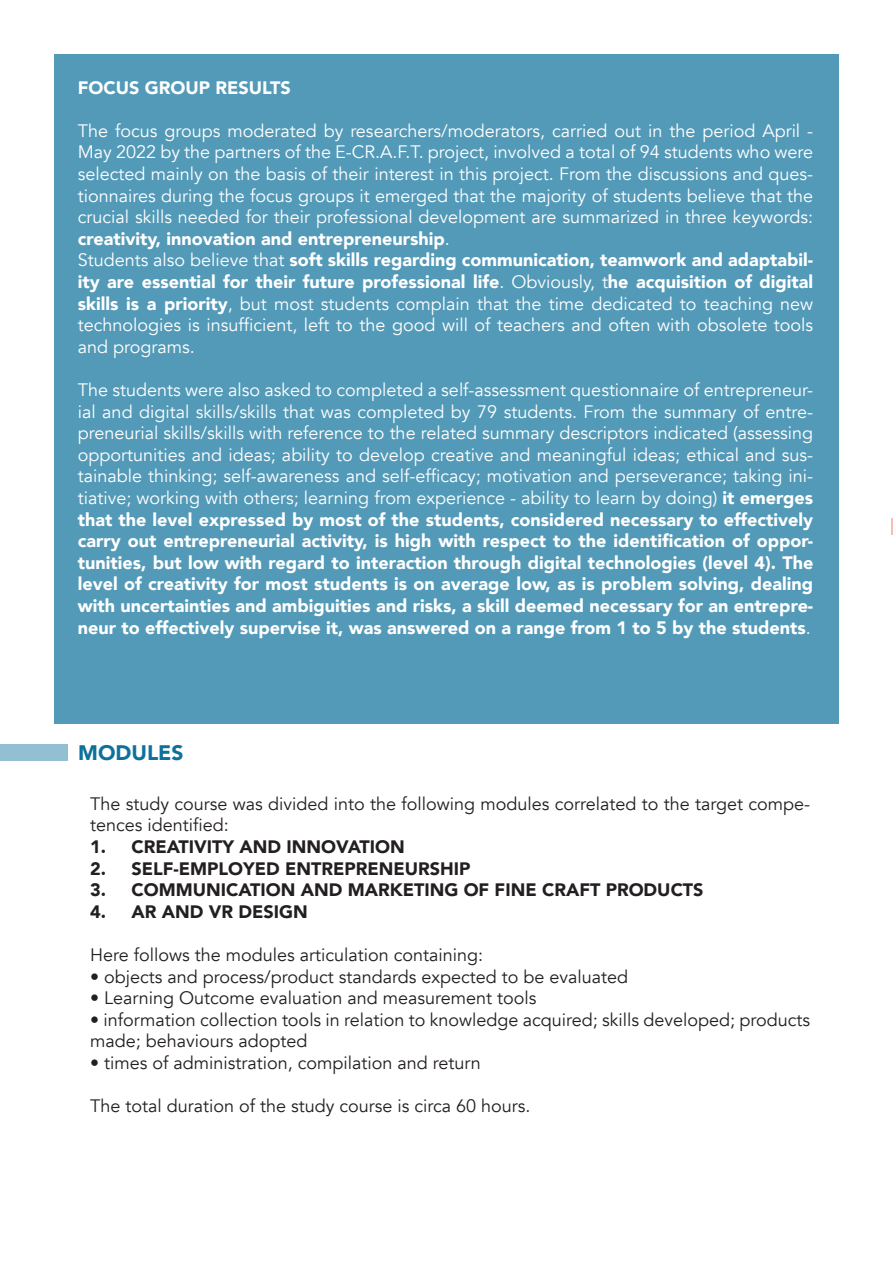
<style>
.page{position:relative;width:893px;height:1263px;background:#fff}
.page>*{position:absolute;margin:0;border:0;box-sizing:border-box;transform-origin:0 0}
.t1{font:900 21px "Avenir";color:#0e719c}
.t2{font:18px/21.6px "Avenir";color:#fff;text-align:justify}
.t3{font:18px/21.6px "Avenir";color:#231f20}
.t4{font:900 18px "Avenir";color:#231f20}
.t5{font:900 18px "Avenir";color:#fff}
.s1{font-weight:900}
</style>
<div class="page">
<div style="left:54px;top:54px;width:785px;height:670px;background:#539ab8"></div>
<div style="left:0;top:744px;width:68px;height:16px;background:#93bfd2"></div>
<svg style="left:891px;top:518px;width:2px;height:16px"></svg>
<p class="t5" style="left:78px;top:72px;width:214px">FOCUS GROUP RESULTS</p>
<p class="t2" style="left:78px;top:120px;width:737px">The focus groups moderated by researchers/moderators, carried out in the period April - May 2022 by the partners of the E-CR.A.F.T. project, involved a total of 94 students who were selected mainly on the basis of their interest in this project. From the discussions and ques&shy;tionnaires during the focus groups it emerged that the majority of students believe that the crucial skills needed for their professional development are summarized in three keywords: <span class="s1">creativity, innovation and entrepreneurship</span>.</p>
<p class="t2" style="left:78px;top:250px;width:737px">Students also believe that <span class="s1">soft skills regarding communication, teamwork and adaptabil&shy;ity are essential for their future professional life</span>. Obviously, t<span class="s1">he acquisition of digital skills is a priority</span>, but most students complain that the time dedicated to teaching new technologies is insufficient, left to the good will of teachers and often with obsolete tools and programs.</p>
<p class="t2" style="left:78px;top:379px;width:737px">The students were also asked to completed a self-assessment questionnaire of entrepreneur&shy;ial and digital skills/skills that was completed by 79 students. From the summary of entre&shy;preneurial skills/skills with reference to the related summary descriptors indicated (assessing opportunities and ideas; ability to develop creative and meaningful ideas; ethical and sus&shy;tainable thinking; self-awareness and self-efficacy; motivation and perseverance; taking ini&shy;tiative; working with others; learning from experience - ability to learn by doing) <span class="s1">it emerges that the level expressed by most of the students, considered necessary to effectively carry out entrepreneurial activity, is high with respect to the identification of oppor&shy;tunities, but low with regard to interaction through digital technologies (level 4). The level of creativity for most students is on average low, as is problem solving, dealing with uncertainties and ambiguities and risks, a skill deemed necessary for an entrepre&shy;neur to effectively supervise it, was answered on a range from 1 to 5 by the students</span>.</p>
<p class="t1" style="left:78px;top:735px;width:107px">MODULES</p>
<p class="t3" style="left:90px;top:793px;width:721px">The study course was divided into the following modules correlated to the target compe&shy;tences identified:</p>
<p class="t4" style="left:90px;top:831px;width:316px">1. CREATIVITY AND INNOVATION</p>
<p class="t4" style="left:90px;top:853px;width:382px">2. SELF-EMPLOYED ENTREPRENEURSHIP</p>
<p class="t4" style="left:90px;top:874px;width:615px">3. COMMUNICATION AND MARKETING OF FINE CRAFT PRODUCTS</p>
<p class="t4" style="left:90px;top:896px;width:219px">4. AR AND VR DESIGN</p>
<p class="t3" style="left:90px;top:944px;width:394px">Here follows the modules articulation containing:</p>
<p class="t3" style="left:90px;top:966px;width:540px">• objects and process/product standards expected to be evaluated</p>
<p class="t3" style="left:90px;top:987px;width:448px">• Learning Outcome evaluation and measurement tools</p>
<p class="t3" style="left:90px;top:1009px;width:721px">• information collection tools in relation to knowledge acquired; skills developed; products made; behaviours adopted</p>
<p class="t3" style="left:90px;top:1052px;width:392px">• times of administration, compilation and return</p>
<p class="t3" style="left:90px;top:1095px;width:442px">The total duration of the study course is circa 60 hours.</p>
</div>
